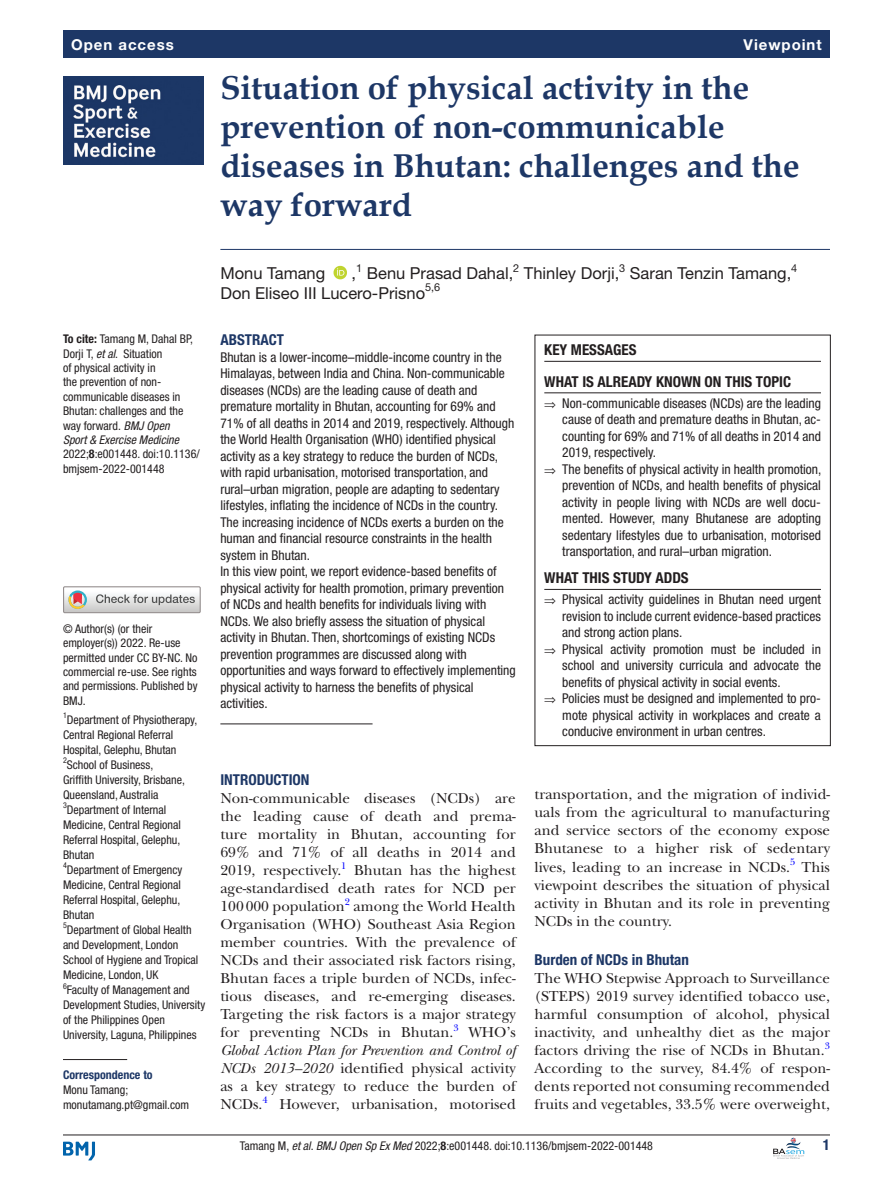
<style>
.page{position:relative;width:893px;height:1191px;background:#fff}
.page>*{position:absolute;margin:0;border:0;box-sizing:border-box;transform-origin:0 0}
.t1{font:700 33px/39px "Book Antiqua";color:#1d3766}
.t2{font:16.5px "Helvetica Neue LT Std";color:#231f20}
.t3{font:15px/18px "New Baskerville";color:#231f20;text-align:justify}
.t4{font:700 condensed 15px/31.5px "Helvetica Neue LT Std";color:#231f20}
.t5{font:700 condensed 15px "Helvetica Neue LT Std";color:#1d3766}
.t6{font:700 15px "Helvetica Neue LT Std";letter-spacing:.065em;color:#fff}
.t7{font:condensed 13.5px/16.5px "Helvetica Neue LT Std";color:#231f20}
.t8{font:condensed 12px/15px "Helvetica Neue LT Std";color:#231f20}
.t9{font:700 condensed 12px "Helvetica Neue LT Std";color:#1d3766}
.t10{font:10.95px "Helvetica Neue LT Std";color:#231f20}
.t11{font:9.9px "New Baskerville";color:#00f}
.t12{font:condensed 7.95px "Helvetica Neue LT Std";color:#231f20}
.s1{font-weight:700}
.s2{font-style:italic}
</style>
<div class="page">
<hr style="left:63px;top:1134px;width:767px;height:1px;background:#231f20">
<svg style="left:63px;top:1141px;width:32px;height:19px"></svg>
<svg style="left:773px;top:1137px;width:31px;height:22px"></svg>
<div style="left:63px;top:31px;width:767px;height:27px;background:#1d3766"></div>
<hr style="left:220px;top:249px;width:610px;height:1px;background:#1d3766">
<svg style="left:333px;top:266px;width:14px;height:13px"></svg>
<hr style="left:63px;top:1059px;width:64px;height:1px;background:#231f20">
<div style="left:63px;top:586px;width:138px;height:27px;border:1px solid #969090"></div>
<svg style="left:64px;top:587px;width:136px;height:25px"></svg>
<img style="left:63px;top:77px;width:140px;height:88px">
<hr style="left:220px;top:723px;width:153px;height:1px;background:#231f20">
<hr style="left:544px;top:361px;width:277px;height:1px;background:#231f20">
<hr style="left:544px;top:392px;width:277px;height:1px;background:#231f20">
<hr style="left:544px;top:589px;width:277px;height:1px;background:#231f20">
<div style="left:535px;top:335px;width:296px;height:411px;border:1px solid #231f20"></div>
<p class="t6" style="left:71px;top:35px;width:104px">Open access</p>
<p class="t6" style="left:744px;top:35px;width:80px">Viewpoint</p>
<h1 class="t1" style="left:220px;top:68px;width:581px">Situation of physical activity in the prevention of non-communicable diseases in Bhutan: challenges and the way forward</h1>
<p class="t8" style="left:63px;top:332px;width:138px;line-height:14.4px"><span class="s1">To cite:</span> Tamang M, Dahal BP,<br>Dorji T, <span class="s2">et al</span>. Situation<br>of physical activity in<br>the prevention of non&shy;communicable diseases in<br>Bhutan: challenges and the way forward. <span class="s2">BMJ Open<br>Sport &amp; Exercise Medicine<br></span>2022;<span class="s1">8</span>:e001448. doi:10.1136/ bmjsem-2022-001448</p>
<p class="t8" style="left:63px;top:621px;width:136px;line-height:14.4px">© Author(s) (or their employer(s)) 2022. Re-use permitted under CC BY-NC. No commercial re-use. See rights and permissions. Published by<br>BMJ.</p>
<p class="t12" style="left:63px;top:711px;width:5px">1</p>
<p class="t8" style="left:63px;top:712px;width:136px;text-indent:4px">Department of Physiotherapy,<br>Central Regional Referral<br>Hospital, Gelephu, Bhutan</p>
<p class="t12" style="left:63px;top:756px;width:5px">2</p>
<p class="t8" style="left:63px;top:757px;width:124px;text-indent:4px">School of Business,<br>Griffith University, Brisbane,<br>Queensland, Australia</p>
<p class="t12" style="left:63px;top:801px;width:5px">3</p>
<p class="t8" style="left:63px;top:802px;width:119px;text-indent:4px">Department of Internal<br>Medicine, Central Regional<br>Referral Hospital, Gelephu,<br>Bhutan</p>
<p class="t12" style="left:63px;top:861px;width:5px">4</p>
<p class="t8" style="left:63px;top:862px;width:121px;text-indent:4px">Department of Emergency<br>Medicine, Central Regional<br>Referral Hospital, Gelephu,<br>Bhutan</p>
<p class="t12" style="left:63px;top:921px;width:5px">5</p>
<p class="t8" style="left:63px;top:922px;width:137px;text-indent:4px">Department of Global Health and Development, London<br>School of Hygiene and Tropical<br>Medicine, London, UK</p>
<p class="t12" style="left:63px;top:981px;width:5px">6</p>
<p class="t8" style="left:63px;top:982px;width:144px;text-indent:4px">Faculty of Management and<br>Development Studies, University of the Philippines Open<br>University, Laguna, Philippines</p>
<p class="t9" style="left:63px;top:1068px;width:91px">Correspondence to</p>
<p class="t8" style="left:63px;top:1082px;width:128px">Monu Tamang; monutamang.pt@gmail.com</p>
<p class="t10" style="left:356px;top:261px;width:8px">1</p>
<p class="t2" style="left:367px;top:264px;width:148px">Benu Prasad Dahal,</p>
<p class="t10" style="left:513px;top:261px;width:8px">2</p>
<p class="t2" style="left:524px;top:264px;width:97px">Thinley Dorji,</p>
<p class="t10" style="left:619px;top:261px;width:8px">3</p>
<p class="t2" style="left:630px;top:264px;width:163px">Saran Tenzin Tamang,</p>
<p class="t10" style="left:791px;top:261px;width:8px">4</p>
<p class="t2" style="left:220px;top:283px;width:206px">Don Eliseo III Lucero-Prisno</p>
<p class="t10" style="left:425px;top:281px;width:17px">5,6</p>
<p class="t2" style="left:220px;top:264px;width:106px">Monu Tamang</p>
<p class="t2" style="left:352px;top:264px;width:6px">,</p>
<p class="t5" style="left:220px;top:331px;width:65px">ABSTRACT</p>
<p class="t7" style="left:220px;top:349px;width:297px">Bhutan is a lower-income–middle-income country in the Himalayas, between India and China. Non-communicable diseases (NCDs) are the leading cause of death and premature mortality in Bhutan, accounting for 69% and 71% of all deaths in 2014 and 2019, respectively. Although the World Health Organisation (WHO) identified physical activity as a key strategy to reduce the burden of NCDs, with rapid urbanisation, motorised transportation, and rural–urban migration, people are adapting to sedentary lifestyles, inflating the incidence of NCDs in the country.<br>The increasing incidence of NCDs exerts a burden on the human and financial resource constraints in the health system in Bhutan.<br>In this view point, we report evidence-based benefits of physical activity for health promotion, primary prevention of NCDs and health benefits for individuals living with NCDs. We also briefly assess the situation of physical activity in Bhutan. Then, shortcomings of existing NCDs prevention programmes are discussed along with opportunities and ways forward to effectively implementing physical activity to harness the benefits of physical activities.</p>
<p class="t4" style="left:544px;top:334px;width:248px">KEY MESSAGES<br>WHAT IS ALREADY KNOWN ON THIS TOPIC</p>
<p class="t7" style="left:544px;top:394px;width:278px">⇒ Non-communicable diseases (NCDs) are the leading</p>
<p class="t7" style="left:562px;top:411px;width:260px">cause of death and premature deaths in Bhutan, ac-</p>
<p class="t7" style="left:562px;top:427px;width:260px">counting for 69% and 71% of all deaths in 2014 and</p>
<p class="t7" style="left:562px;top:444px;width:95px">2019, respectively.</p>
<p class="t7" style="left:544px;top:460px;width:279px">⇒ The benefits of physical activity in health promotion,</p>
<p class="t7" style="left:562px;top:477px;width:260px">prevention of NCDs, and health benefits of physical</p>
<p class="t7" style="left:562px;top:493px;width:260px">activity in people living with NCDs are well docu-</p>
<p class="t7" style="left:562px;top:510px;width:260px">mented. However, many Bhutanese are adopting</p>
<p class="t7" style="left:562px;top:526px;width:260px">sedentary lifestyles due to urbanisation, motorised</p>
<p class="t7" style="left:562px;top:543px;width:211px">transportation, and rural–urban migration.</p>
<p class="t4" style="left:544px;top:562px;width:146px">WHAT THIS STUDY ADDS</p>
<p class="t7" style="left:544px;top:591px;width:278px">⇒ Physical activity guidelines in Bhutan need urgent</p>
<p class="t7" style="left:562px;top:607px;width:260px">revision to include current evidence-based practices</p>
<p class="t7" style="left:562px;top:624px;width:121px">and strong action plans.</p>
<p class="t7" style="left:544px;top:640px;width:278px">⇒ Physical activity promotion must be included in</p>
<p class="t7" style="left:562px;top:657px;width:260px">school and university curricula and advocate the</p>
<p class="t7" style="left:562px;top:673px;width:220px">benefits of physical activity in social events.</p>
<p class="t7" style="left:544px;top:690px;width:278px">⇒ Policies must be designed and implemented to pro-</p>
<p class="t7" style="left:562px;top:706px;width:260px">mote physical activity in workplaces and create a</p>
<p class="t7" style="left:562px;top:723px;width:205px">conducive environment in urban centres.</p>
<p class="t5" style="left:220px;top:771px;width:91px">INTRODUCTION</p>
<p class="t3" style="left:220px;top:789px;width:297px">Non-communicable diseases (NCDs) are the leading cause of death and prema&shy;ture mortality in Bhutan, accounting for 69% and 71% of all deaths in 2014 and 2019, respectively.</p>
<p class="t11" style="left:341px;top:859px;width:7px">1</p>
<p class="t3" style="left:220px;top:861px;width:297px;text-indent:134px">Bhutan has the highest age-standardised death rates for NCD per 100000 population</p>
<p class="t11" style="left:345px;top:895px;width:7px">2</p>
<p class="t3" style="left:220px;top:897px;width:297px;text-indent:133px">among the World Health Organisation (WHO) Southeast Asia Region member countries. With the prevalence of NCDs and their associated risk factors rising, Bhutan faces a triple burden of NCDs, infec&shy;tious diseases, and re-emerging diseases.<br>Targeting the risk factors is a major strategy for preventing NCDs in Bhutan.</p>
<p class="t11" style="left:453px;top:1021px;width:7px">3</p>
<p class="t3" style="left:468px;top:1023px;width:49px">WHO’s</p>
<p class="t3" style="left:220px;top:1041px;width:297px"><span class="s2">Global Action Plan for Prevention and Control of NCDs 2013–2020</span> identified physical activity as a key strategy to reduce the burden of NCDs.<sup>4</sup></p>
<p class="t3" style="left:279px;top:1095px;width:238px">However, urbanisation, motorised</p>
<p class="t3" style="left:535px;top:785px;width:297px">transportation, and the migration of individ&shy;uals from the agricultural to manufacturing and service sectors of the economy expose Bhutanese to a higher risk of sedentary lives, leading to an increase in NCDs.</p>
<p class="t11" style="left:790px;top:855px;width:7px">5</p>
<p class="t3" style="left:535px;top:857px;width:297px;text-indent:267px">This viewpoint describes the situation of physical activity in Bhutan and its role in preventing NCDs in the country.</p>
<p class="t5" style="left:535px;top:951px;width:156px">Burden of NCDs in Bhutan</p>
<p class="t3" style="left:535px;top:969px;width:297px">The WHO Stepwise Approach to Surveillance (STEPS) 2019 survey identified tobacco use, harmful consumption of alcohol, physical inactivity, and unhealthy diet as the major factors driving the rise of NCDs in Bhutan.<sup>3<br></sup>According to the survey, 84.4% of respon&shy;dents reported not consuming recommended fruits and vegetables, 33.5% were overweight,</p>
<p class="t8" style="left:240px;top:1137px;width:415px">Tamang M, <span class="s2">et al</span>. <span class="s2">BMJ Open Sp Ex Med</span> 2022;<span class="s1">8</span>:e001448. doi:10.1136/bmjsem-2022-001448</p>
<p class="t5" style="left:823px;top:1135px;width:9px">1</p>
</div>
